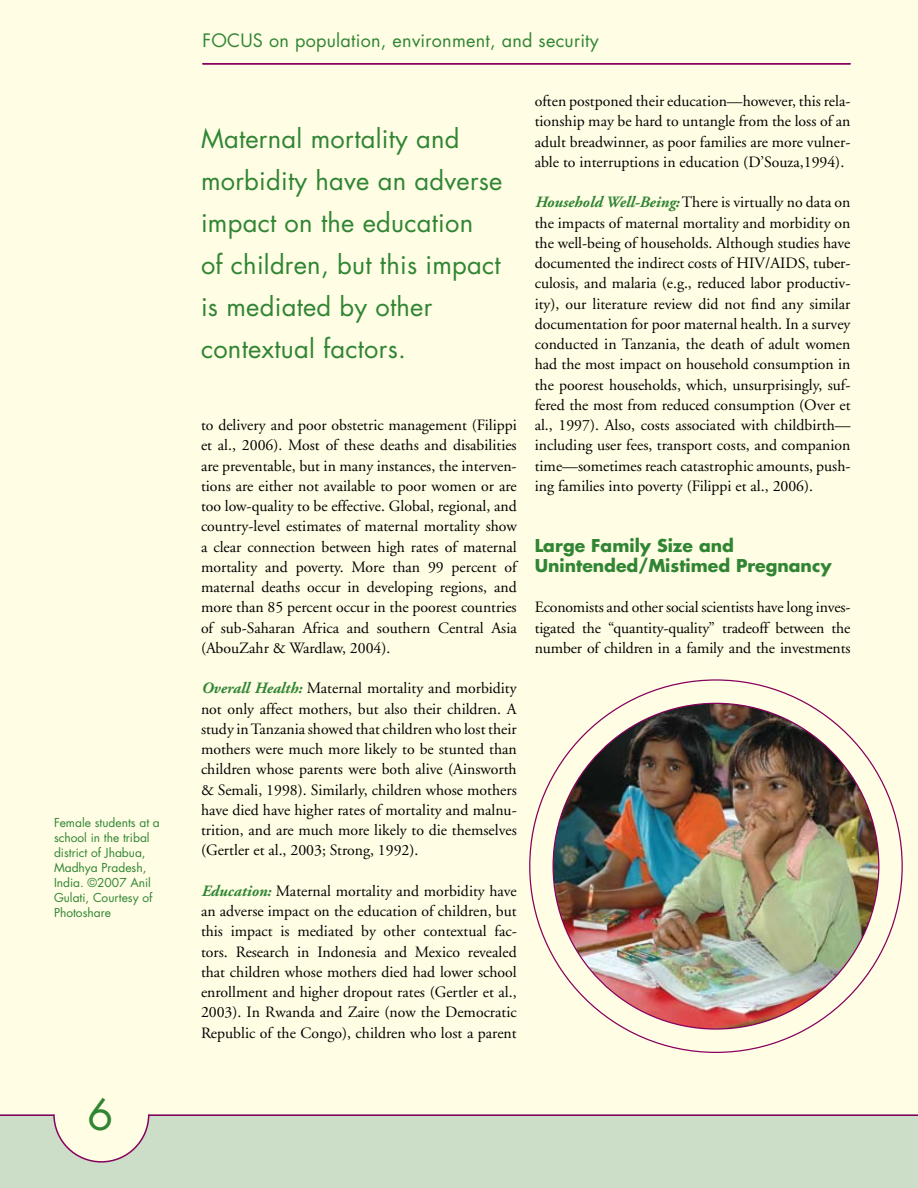
<style>
.page{position:relative;width:918px;height:1188px;background:#fffde4}
.page>*{position:absolute;margin:0;border:0;box-sizing:border-box;transform-origin:0 0}
.t1{font:42px "Futura";color:#308533}
.t2{font:25.5px/42px "Futura";letter-spacing:.01em;color:#308533}
.t3{font:18px "Futura";letter-spacing:.015em;color:#308533}
.t4{font:700 17.25px/20.2px "Futura";color:#308533}
.t5{font:15.75px/20.2px "Adobe Garamond";color:#000;text-align:justify}
.t6{font:12px/15px "Futura";color:#308533}
.s1{font-weight:700;font-style:italic;color:#308533}
</style>
<div class="page">
<div style="left:0;top:1114px;width:918px;height:74px;background:#ccdec7"></div>
<hr style="left:0;top:1114px;width:918px;height:2px;background:#86005e">
<svg style="left:52px;top:1114px;width:98px;height:49px"></svg>
<hr style="left:202px;top:63px;width:648px;height:1px;background:#86005e">
<img style="left:553px;top:703px;width:326px;height:326px;border-radius:163px">
<p class="t6" style="left:54px;top:815px;width:107px">Female students at a school in the tribal district of Jhabua,<br>Madhya Pradesh,<br>India. ©2007 Anil<br>Gulati, Courtesy of<br>Photoshare</p>
<h1 class="t1" style="left:88px;top:1085px;width:27px">6</h1>
<p class="t3" style="left:202px;top:28px;width:23px">FOCUS</p>
<p class="t3" style="left:269px;top:28px;width:331px">on population, environment, and security</p>
<h2 class="t2" style="left:201px;top:117px;width:303px">Maternal mortality and morbidity have an adverse impact on the education<br>of children, but this impact is mediated by other contextual factors.</h2>
<p class="t5" style="left:201px;top:415px;width:317px">to delivery and poor obstetric management (Filippi et al., 2006). Most of these deaths and disabilities are preventable, but in many instances, the interven&shy;tions are either not available to poor women or are too low-quality to be effective. Global, regional, and country-level estimates of maternal mortality show a clear connection between high rates of maternal mortality and poverty. More than 99 percent of maternal deaths occur in developing regions, and more than 85 percent occur in the poorest countries of sub-Saharan Africa and southern Central Asia (AbouZahr &amp; Wardlaw, 2004).</p>
<p class="t5" style="left:201px;top:679px;width:317px"><span class="s1">Overall Health:</span> Maternal mortality and morbidity not only affect mothers, but also their children. A study in Tanzania showed that children who lost their mothers were much more likely to be stunted than children whose parents were both alive (Ainsworth &amp; Semali, 1998). Similarly, children whose mothers have died have higher rates of mortality and malnu&shy;trition, and are much more likely to die themselves (Gertler et al., 2003; Strong, 1992).</p>
<p class="t5" style="left:201px;top:881px;width:317px"><span class="s1">Education:</span> Maternal mortality and morbidity have an adverse impact on the education of children, but this impact is mediated by other contextual fac&shy;tors. Research in Indonesia and Mexico revealed that children whose mothers died had lower school enrollment and higher dropout rates (Gertler et al., 2003). In Rwanda and Zaire (now the Democratic Republic of the Congo), children who lost a parent</p>
<p class="t5" style="left:535px;top:91px;width:317px">often postponed their education—however, this rela&shy;tionship may be hard to untangle from the loss of an adult breadwinner, as poor families are more vulner&shy;able to interruptions in education (D’Souza,1994).</p>
<p class="t5" style="left:535px;top:193px;width:317px"><span class="s1">Household Well-Being:</span> There is virtually no data on the impacts of maternal mortality and morbidity on the well-being of households. Although studies have documented the indirect costs of HIV/AIDS, tuber&shy;culosis, and malaria (e.g., reduced labor productiv&shy;ity), our literature review did not find any similar documentation for poor maternal health. In a survey conducted in Tanzania, the death of adult women had the most impact on household consumption in the poorest households, which, unsurprisingly, suf&shy;fered the most from reduced consumption (Over et al., 1997). Also, costs associated with childbirth— including user fees, transport costs, and companion time—sometimes reach catastrophic amounts, push&shy;ing families into poverty (Filippi et al., 2006).</p>
<p class="t4" style="left:535px;top:534px;width:298px">Large Family Size and<br>Unintended/Mistimed Pregnancy</p>
<p class="t5" style="left:535px;top:598px;width:317px">Economists and other social scientists have long inves&shy;tigated the “quantity-quality” tradeoff between the number of children in a family and the investments</p>
</div>
